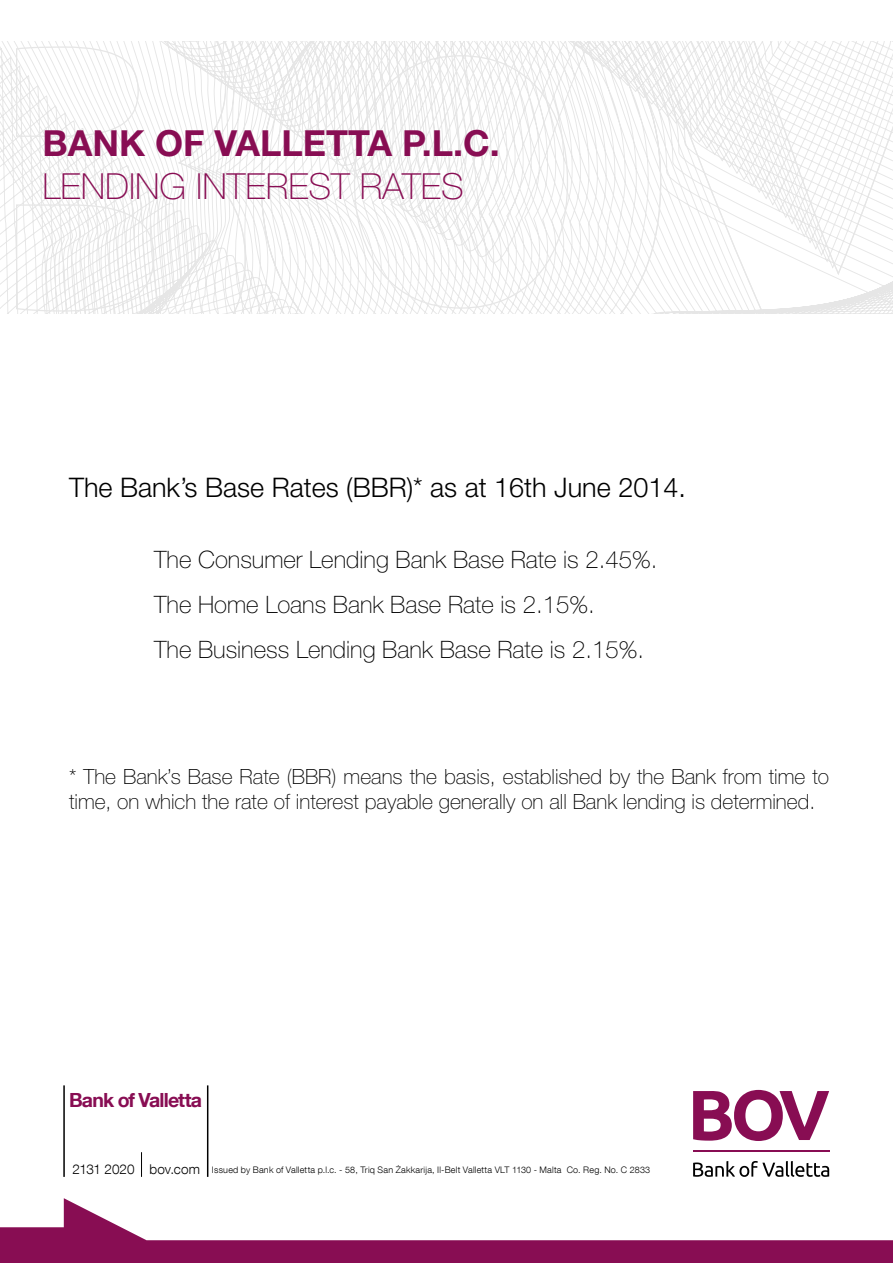
<style>
.page{position:relative;width:893px;height:1263px;background:#fff}
.page>*{position:absolute;margin:0;border:0;box-sizing:border-box;transform-origin:0 0}
.t1{font:700 36px "Helvetica Neue LT Std";color:#880d53}
.t2{font:100 36px "Helvetica Neue LT Std";color:#880d53}
.t3{font:300 27px "Helvetica Neue LT Std";color:#000}
.t4{font:100 24px/45px "Helvetica Neue LT Std";color:#000}
.t5{font:100 21px/25.2px "Helvetica Neue LT Std";color:#000}
.t6{font:700 19.5px "Helvetica Neue LT Com";letter-spacing:-.045em;color:#880d53}
.t7{font:300 13.5px "Helvetica Neue LT Com";letter-spacing:-.005em;color:#000}
.t8{font:300 9px "Helvetica Neue LT Com";letter-spacing:.025em;color:#000}
</style>
<div class="page">
<svg style="left:0;top:41px;width:893px;height:273px"></svg>
<svg style="left:693px;top:1161px;width:136px;height:16px"></svg>
<svg style="left:693px;top:1090px;width:136px;height:51px"></svg>
<hr style="left:693px;top:1151px;width:136px;height:1px;background:#880d53">
<svg style="left:0;top:1198px;width:893px;height:65px"></svg>
<hr style="left:63px;top:1085px;width:2px;height:92px;background:#000">
<hr style="left:207px;top:1085px;width:1px;height:92px;background:#000">
<svg style="left:141px;top:1152px;width:1px;height:25px"></svg>
<h1 class="t1" style="left:43px;top:121px;width:459px">BANK OF VALLETTA P.L.C.</h1>
<h1 class="t2" style="left:43px;top:166px;width:423px">lending interest rates</h1>
<p class="t3" style="left:69px;top:471px;width:618px">The Bank’s Base Rates (BBR)* as at 16th June 2014.</p>
<p class="t4" style="left:154px;top:537px;width:505px">The Consumer Lending Bank Base Rate is 2.45%.<br>The Home Loans Bank Base Rate is 2.15%.<br>The Business Lending Bank Base Rate is 2.15%.</p>
<p class="t5" style="left:69px;top:764px;width:762px">* The Bank’s Base Rate (BBR) means the basis, established by the Bank from time to time, on which the rate of interest payable generally on all Bank lending is determined.</p>
<p class="t6" style="left:69px;top:1088px;width:134px">Bank of Valletta</p>
<p class="t7" style="left:73px;top:1161px;width:129px">2131 2020 bov.com</p>
<p class="t8" style="left:212px;top:1164px;width:440px">Issued by Bank of Valletta p.l.c. - 58, Triq San Żakkarija, Il-Belt Valletta VLT 1130 - Malta Co. Reg. No. C 2833</p>
</div>
